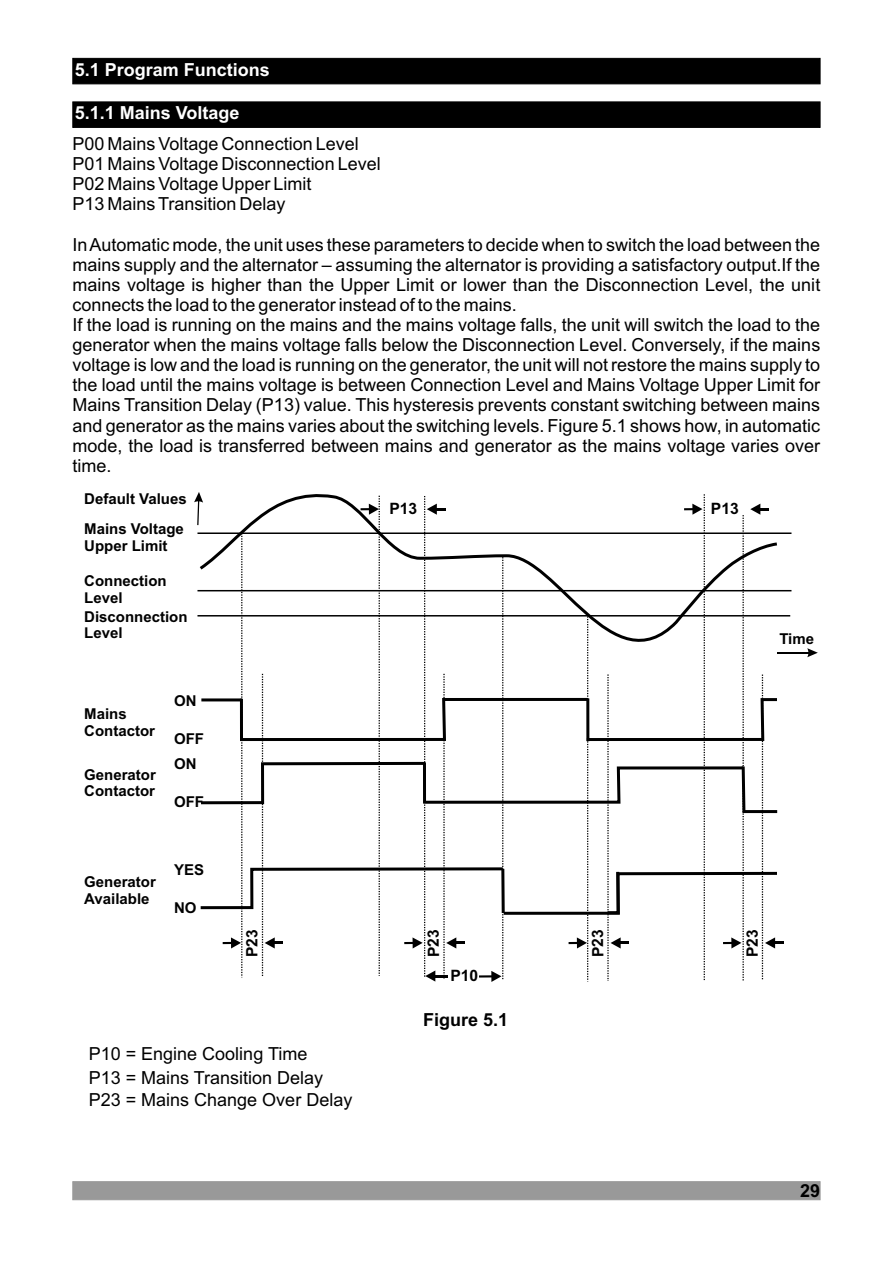
<style>
.page{position:relative;width:894px;height:1263px;background:#fff}
.page>*{position:absolute;margin:0;border:0;box-sizing:border-box;transform-origin:0 0}
.t1{font:18px/20.1px "Arial";color:#000}
.t2{font:700 18px "Arial";color:#fff}
.t3{font:700 18px "Arial";color:#000}
.t4{font:700 15.6px "Arial";color:#000}
.t5{font:700 15px/16.8px "Arial";color:#000}
</style>
<div class="page">
<div style="left:73px;top:58px;width:747px;height:26px;background:#000;border:1px solid #000"></div>
<hr style="left:197px;top:532px;width:595px;height:2px;background:#000">
<hr style="left:197px;top:590px;width:595px;height:1px;background:#000">
<hr style="left:197px;top:615px;width:593px;height:2px;background:#000">
<hr style="left:777px;top:652px;width:36px;height:1px;background:#000">
<svg style="left:807px;top:648px;width:11px;height:9px"></svg>
<svg style="left:194px;top:492px;width:589px;height:490px"></svg>
<div style="left:73px;top:1182px;width:747px;height:18px;background:#999"></div>
<div style="left:73px;top:102px;width:747px;height:26px;background:#000;border:1px solid #000"></div>
<p class="t2" style="left:75px;top:63px;width:196px">5.1 Program Functions</p>
<p class="t2" style="left:75px;top:106px;width:166px">5.1.1 Mains Voltage</p>
<p class="t1" style="left:73px;top:135px;width:310px">P00 Mains Voltage Connection Level<br>P01 Mains Voltage Disconnection Level<br>P02 Mains Voltage Upper Limit<br>P13 Mains Transition Delay</p>
<p class="t1" style="left:73px;top:236px;width:749px">In Automatic mode, the unit uses these parameters to decide when to switch the load between the mains supply and the alternator – assuming the alternator is providing a satisfactory output.If the mains voltage is higher than the Upper Limit or lower than the Disconnection Level, the unit connects the load to the generator instead of to the mains.<br>If the load is running on the mains and the mains voltage falls, the unit will switch the load to the generator when the mains voltage falls below the Disconnection Level. Conversely, if the mains voltage is low and the load is running on the generator, the unit will not restore the mains supply to the load until the mains voltage is between Connection Level and Mains Voltage Upper Limit for Mains Transition Delay (P13) value. This hysteresis prevents constant switching between mains and generator as the mains varies about the switching levels. Figure 5.1 shows how, in automatic mode, the load is transferred between mains and generator as the mains voltage varies over time.</p>
<p class="t5" style="left:84px;top:492px;width:104px">Default Values</p>
<p class="t5" style="left:84px;top:522px;width:101px">Mains Voltage<br>Upper Limit</p>
<p class="t5" style="left:84px;top:574px;width:84px">Connection<br>Level</p>
<p class="t5" style="left:84px;top:609px;width:105px">Disconnection<br>Level</p>
<p class="t5" style="left:84px;top:707px;width:72px">Mains<br>Contactor</p>
<p class="t5" style="left:84px;top:767px;width:73px">Generator<br>Contactor</p>
<p class="t5" style="left:174px;top:694px;width:24px">ON</p>
<p class="t5" style="left:174px;top:727px;width:31px;line-height:25.2px">OFF<br>ON</p>
<p class="t5" style="left:174px;top:795px;width:31px">OFF</p>
<p class="t4" style="left:389px;top:503px;width:29px">P13</p>
<p class="t4" style="left:711px;top:503px;width:29px">P13</p>
<p class="t5" style="left:779px;top:632px;width:36px">Time</p>
<p class="t5" style="left:84px;top:875px;width:73px">Generator<br>Available</p>
<p class="t5" style="left:174px;top:863px;width:32px">YES</p>
<p class="t5" style="left:174px;top:901px;width:24px">NO</p>
<p class="t4" style="left:246px;top:957px;width:29px;rotate:-90deg">P 3</p>
<p class="t4" style="left:428px;top:957px;width:29px;rotate:-90deg">P 32</p>
<p class="t4" style="left:246px;top:947px;width:10px;rotate:-90deg">2</p>
<p class="t4" style="left:450px;top:970px;width:29px">P10</p>
<p class="t3" style="left:423px;top:1013px;width:87px">Figure 5.1</p>
<p class="t1" style="left:89px;top:1044px;width:265px;line-height:23.1px">P10 = Engine Cooling Time<br>P13 = Mains Transition Delay<br>P23 = Mains Change Over Delay</p>
<p class="t4" style="left:746px;top:957px;width:29px;rotate:-90deg">P 3</p>
<p class="t4" style="left:592px;top:957px;width:29px;rotate:-90deg">P 3</p>
<p class="t4" style="left:746px;top:947px;width:10px;rotate:-90deg">2</p>
<p class="t4" style="left:592px;top:947px;width:10px;rotate:-90deg">2</p>
<p class="t3" style="left:800px;top:1184px;width:22px">29</p>
</div>
